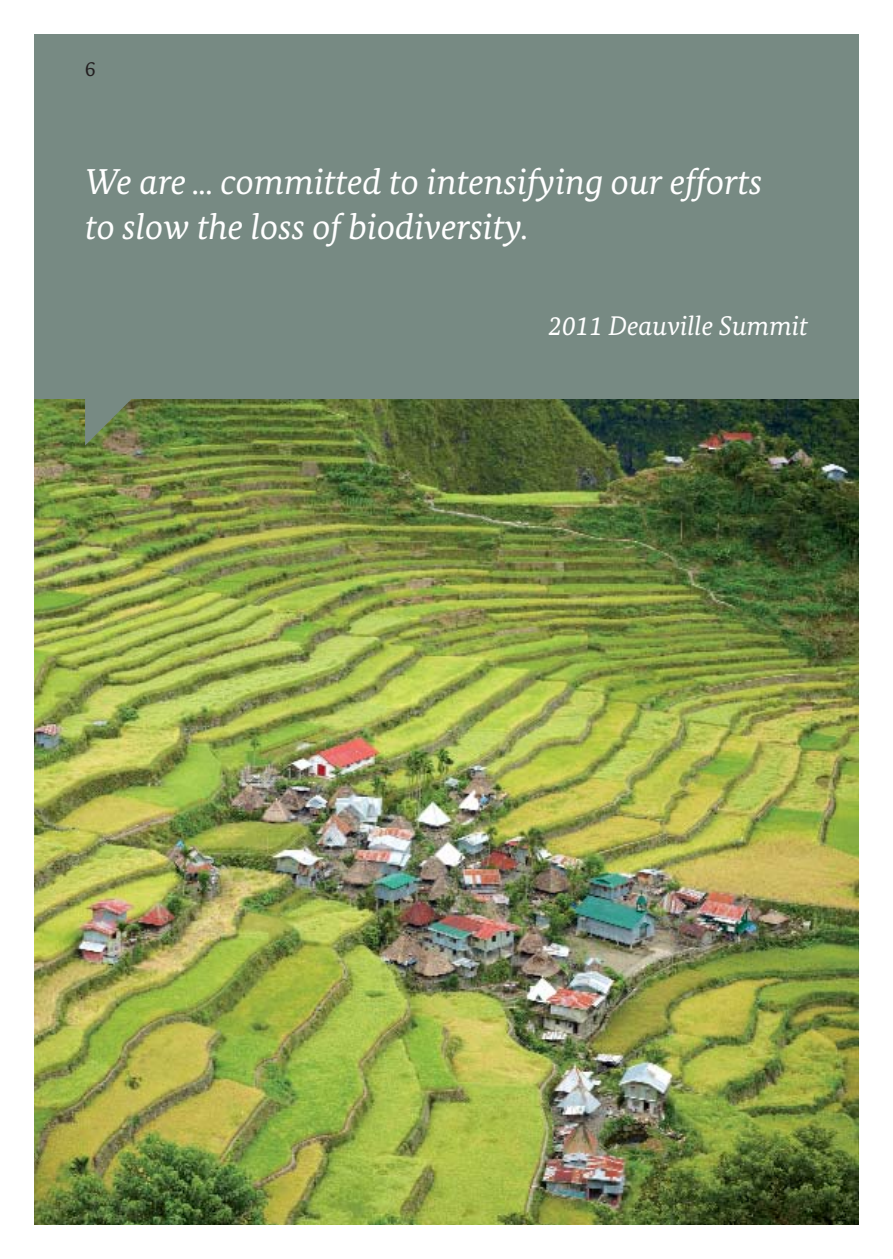
<style>
.page{position:relative;width:893px;height:1259px;background:#fff}
.page>*{position:absolute;margin:0;border:0;box-sizing:border-box;transform-origin:0 0}
.t1{font:italic 36px/45px "Bundes Serif";color:#fff}
.t2{font:italic 27px "Bundes Serif";color:#fff}
.t3{font:21px "Bundes Serif";color:#231f20}
</style>
<div class="page">
<div style="left:34px;top:34px;width:825px;height:1191px;background:#778a83"></div>
<img style="left:34px;top:400px;width:825px;height:825px">
<svg style="left:85px;top:399px;width:47px;height:46px"></svg>
<p class="t3" style="left:85px;top:61px;width:12px">6</p>
<p class="t1" style="left:85px;top:162px;width:679px">We are ... committed to intensifying our efforts to slow the loss of biodiversity.</p>
<p class="t2" style="left:549px;top:315px;width:261px">2011 Deauville Summit</p>
</div>
